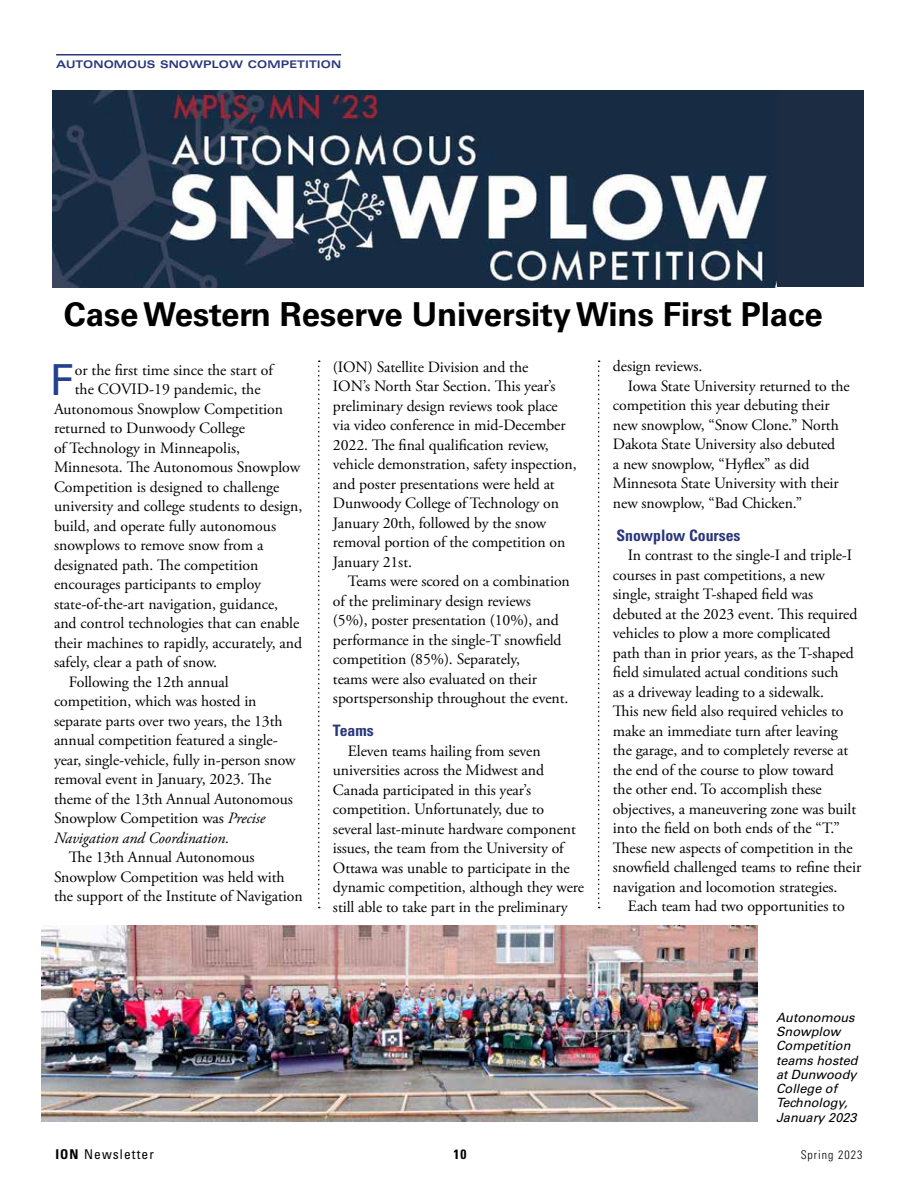
<style>
.page{position:relative;width:918px;height:1188px;background:#fff}
.page>*{position:absolute;margin:0;border:0;box-sizing:border-box;transform-origin:0 0}
.t1{font:42.75px "Univers LT Std";color:#25408f}
.t2{font:700 33px "Univers LT Std";letter-spacing:-.005em;color:#000}
.t3{font:15.75px/19.5px "Adobe Garamond Pro";letter-spacing:-.005em;color:#000}
.t4{font:italic 15.75px "Adobe Garamond Pro";letter-spacing:-.005em;color:#000}
.t5{font:700 condensed 15.75px "Univers LT Std";color:#29367b}
.t6{font:condensed 13.5px "Univers LT Std";letter-spacing:.08em;color:#000}
.t7{font:700 condensed 13.5px "Univers LT Std";color:#000}
.t8{font:italic 12.75px/14.2px "Univers LT Std";color:#000}
.t9{font:300 condensed 12px "Univers LT Std";letter-spacing:.08em;color:#000}
.t10{font:700 expanded 10.5px "Univers LT Std";letter-spacing:.01em;color:#29367b}
.s1{font-style:italic}
.s2{font-weight:700}
</style>
<div class="page">
<hr style="left:56px;top:54px;width:285px;height:2px;background:#29367b">
<img style="left:41px;top:925px;width:717px;height:197px">
<div style="left:53px;top:91px;width:811px;height:196px;background:#1c2c43"></div>
<img style="left:53px;top:91px;width:723px;height:196px">
<svg style="left:598px;top:361px;width:2px;height:547px"></svg>
<svg style="left:318px;top:361px;width:2px;height:547px"></svg>
<p class="t10" style="left:56px;top:58px;width:287px">AUTONOMOUS SNOWPLOW COMPETITION</p>
<h2 class="t2" style="left:64px;top:295px;width:760px">Case Western Reserve University Wins First Place</h2>
<h1 class="t1" style="left:50px;top:354px;width:25px">F</h1>
<p class="t3" style="left:75px;top:361px;width:200px">or the first time since the start of</p>
<p class="t3" style="left:75px;top:380px;width:187px">the COVID-19 pandemic, the</p>
<p class="t3" style="left:54px;top:400px;width:231px">Autonomous Snowplow Competition</p>
<p class="t3" style="left:54px;top:419px;width:193px">returned to Dunwoody College</p>
<p class="t3" style="left:54px;top:439px;width:188px">of Technology in Minneapolis,</p>
<p class="t3" style="left:54px;top:458px;width:248px">Minnesota. The Autonomous Snowplow</p>
<p class="t3" style="left:54px;top:478px;width:227px">Competition is designed to challenge</p>
<p class="t3" style="left:54px;top:497px;width:250px">university and college students to design,</p>
<p class="t3" style="left:54px;top:517px;width:224px">build, and operate fully autonomous</p>
<p class="t3" style="left:54px;top:536px;width:211px">snowplows to remove snow from a</p>
<p class="t3" style="left:54px;top:556px;width:206px">designated path. The competition</p>
<p class="t3" style="left:54px;top:575px;width:209px">encourages participants to employ</p>
<p class="t3" style="left:54px;top:595px;width:226px">state-of-the-art navigation, guidance,</p>
<p class="t3" style="left:54px;top:614px;width:247px">and control technologies that can enable</p>
<p class="t3" style="left:54px;top:634px;width:250px">their machines to rapidly, accurately, and</p>
<p class="t3" style="left:54px;top:653px;width:165px">safely, clear a path of snow.</p>
<p class="t3" style="left:69px;top:673px;width:161px">Following the 12th annual</p>
<p class="t3" style="left:54px;top:692px;width:204px">competition, which was hosted in</p>
<p class="t3" style="left:54px;top:712px;width:230px">separate parts over two years, the 13th</p>
<p class="t3" style="left:54px;top:731px;width:225px">annual competition featured a single-</p>
<p class="t3" style="left:54px;top:751px;width:243px">year, single-vehicle, fully in-person snow</p>
<p class="t3" style="left:54px;top:770px;width:219px">removal event in January, 2023. The</p>
<p class="t3" style="left:54px;top:790px;width:240px">theme of the 13th Annual Autonomous</p>
<p class="t3" style="left:54px;top:809px;width:213px">Snowplow Competition was <span class="s1">Precise</span></p>
<p class="t4" style="left:54px;top:829px;width:177px">Navigation and Coordination.</p>
<p class="t3" style="left:54px;top:848px;width:250px;text-indent:15px">The 13th Annual Autonomous<br>Snowplow Competition was held with the support of the Institute of Navigation</p>
<p class="t3" style="left:333px;top:358px;width:245px">(ION) Satellite Division and the<br>ION’s North Star Section. This year’s preliminary design reviews took place via video conference in mid-December 2022. The final qualification review, vehicle demonstration, safety inspection, and poster presentations were held at Dunwoody College of Technology on January 20th, followed by the snow removal portion of the competition on January 21st.</p>
<p class="t3" style="left:333px;top:572px;width:238px;text-indent:15px">Teams were scored on a combination of the preliminary design reviews<br>(5%), poster presentation (10%), and performance in the single-T snowfield competition (85%). Separately,<br>teams were also evaluated on their sportspersonship throughout the event.</p>
<p class="t5" style="left:333px;top:721px;width:42px">Teams</p>
<p class="t3" style="left:333px;top:742px;width:253px;text-indent:15px">Eleven teams hailing from seven universities across the Midwest and Canada participated in this year’s competition. Unfortunately, due to several last-minute hardware component issues, the team from the University of Ottawa was unable to participate in the dynamic competition, although they were still able to take part in the preliminary</p>
<p class="t3" style="left:613px;top:357px;width:91px">design reviews.</p>
<p class="t3" style="left:628px;top:376px;width:223px">Iowa State University returned to the</p>
<p class="t3" style="left:613px;top:396px;width:218px">competition this year debuting their</p>
<p class="t3" style="left:613px;top:415px;width:227px">new snowplow, “Snow Clone.” North</p>
<p class="t3" style="left:613px;top:435px;width:224px">Dakota State University also debuted</p>
<p class="t3" style="left:613px;top:454px;width:198px">a new snowplow, “Hyflex” as did</p>
<p class="t3" style="left:613px;top:474px;width:227px">Minnesota State University with their</p>
<p class="t3" style="left:613px;top:493px;width:191px">new snowplow, “Bad Chicken.”</p>
<p class="t5" style="left:616px;top:525px;width:126px">Snowplow Courses</p>
<p class="t3" style="left:613px;top:546px;width:250px;text-indent:15px">In contrast to the single-I and triple-I courses in past competitions, a new single, straight T-shaped field was debuted at the 2023 event. This required vehicles to plow a more complicated path than in prior years, as the T-shaped field simulated actual conditions such<br>as a driveway leading to a sidewalk.<br>This new field also required vehicles to make an immediate turn after leaving<br>the garage, and to completely reverse at the end of the course to plow toward<br>the other end. To accomplish these objectives, a maneuvering zone was built into the field on both ends of the “T.” These new aspects of competition in the snowfield challenged teams to refine their navigation and locomotion strategies.</p>
<p class="t3" style="left:628px;top:897px;width:218px">Each team had two opportunities to</p>
<p class="t8" style="left:776px;top:1010px;width:83px">Autonomous<br>Snowplow<br>Competition teams hosted at Dunwoody<br>College of<br>Technology,<br>January 2023</p>
<p class="t6" style="left:56px;top:1145px;width:100px"><span class="s2">ION</span> Newsletter</p>
<p class="t7" style="left:453px;top:1146px;width:15px">10</p>
<p class="t9" style="left:801px;top:1147px;width:63px">Spring 2023</p>
</div>
